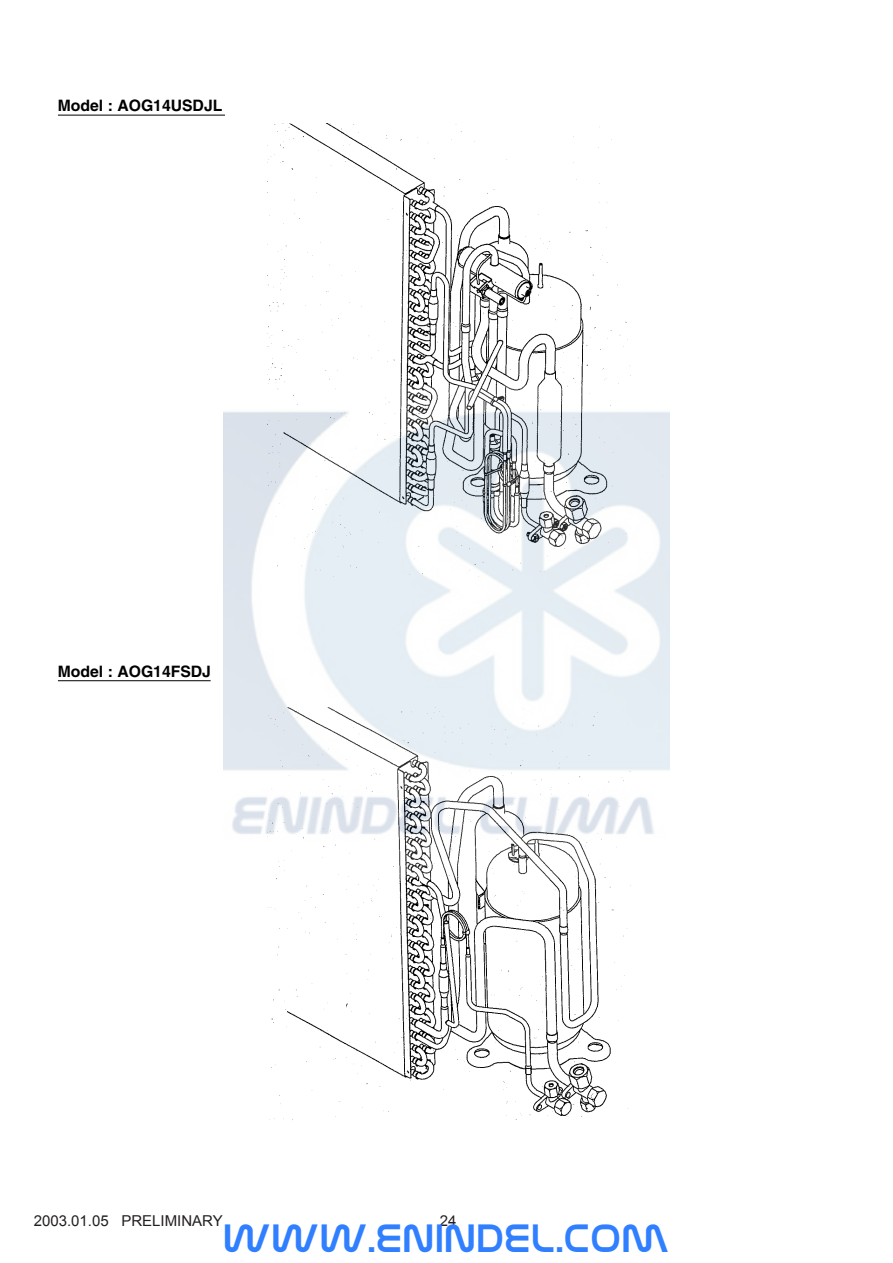
<style>
.page{position:relative;width:893px;height:1263px;background:#fff}
.page>*{position:absolute;margin:0;border:0;box-sizing:border-box;transform-origin:0 0}
.t1{font:40.05px "Nasalization Rg";color:#307fff}
.t2{font:700 15.75px "Helvetica";color:#000}
.t3{font:15px "Arial";color:#231f20}
</style>
<div class="page">
<img style="left:268px;top:123px;width:363px;height:997px">
<hr style="left:58px;top:115px;width:167px;height:1px;background:#000">
<hr style="left:58px;top:680px;width:153px;height:1px;background:#000">
<img style="left:223px;top:385px;width:447px;height:492px">
<p class="t2" style="left:58px;top:96px;width:166px">Model : AOG14USDJL</p>
<p class="t2" style="left:58px;top:662px;width:155px">Model : AOG14FSDJ</p>
<p class="t3" style="left:34px;top:1211px;width:190px">2003.01.05 PRELIMINARY</p>
<p class="t3" style="left:440px;top:1211px;width:18px">24</p>
<h1 class="t1" style="left:223px;top:1215px;width:448px">WWW.ENINDEL.COM</h1>
</div>
